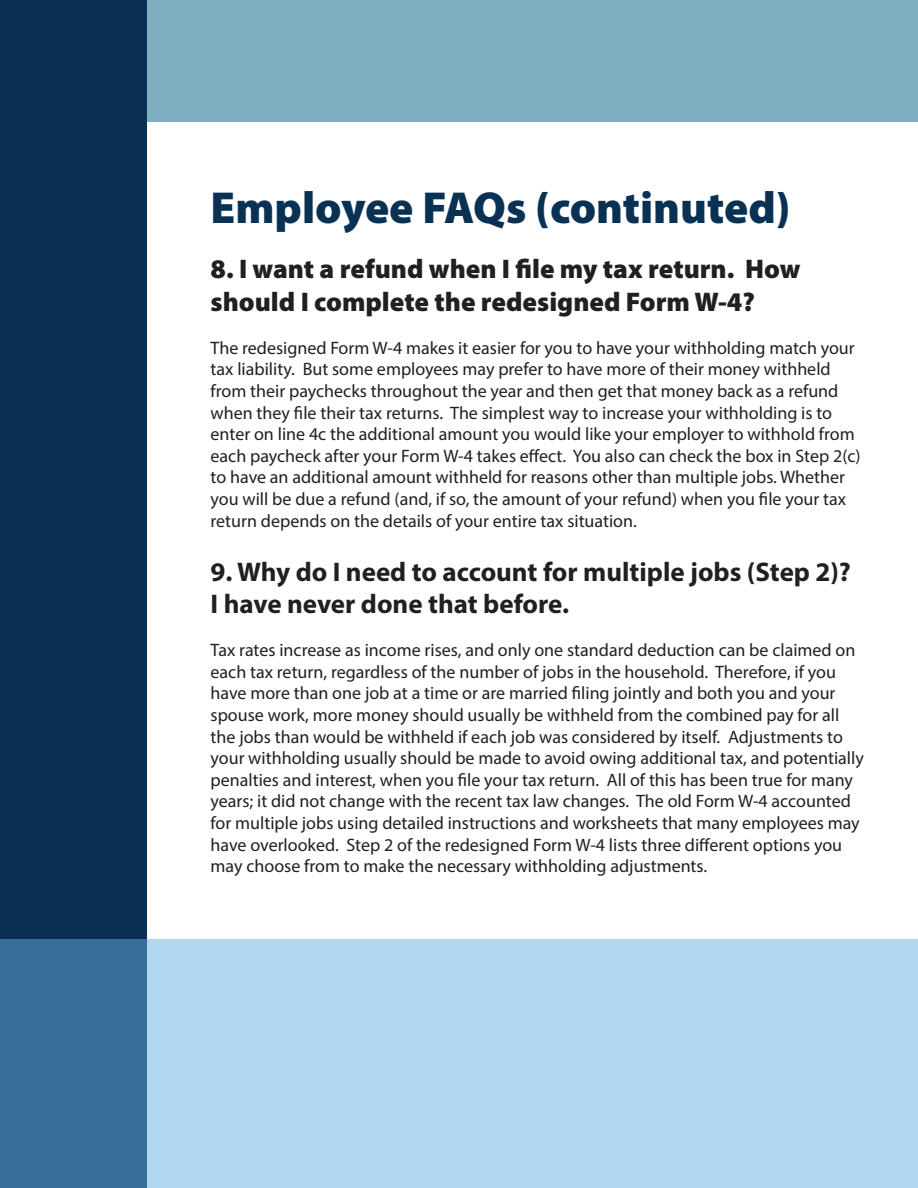
<style>
.page{position:relative;width:918px;height:1188px;background:#fff}
.page>*{position:absolute;margin:0;border:0;box-sizing:border-box;transform-origin:0 0}
.t1{font:900 45px "Myriad Pro";color:#093153}
.t2{font:900 27px/32.4px "Myriad Pro";color:#231f20}
.t3{font:700 27px/32.4px "Myriad Pro";color:#231f20}
.t4{font:18px/21.6px "Myriad Pro";color:#231f20}
</style>
<div class="page">
<div style="left:0;top:0;width:918px;height:122px;background:#80aec1"></div>
<div style="left:0;top:0;width:147px;height:1188px;background:#093153"></div>
<svg style="left:0;top:940px;width:918px;height:248px;background:#9dc6e1"></svg>
<p class="t1" style="left:211px;top:178px;width:582px">Employee FAQs (continuted)</p>
<p class="t2" style="left:211px;top:252px;width:591px">8. I want a refund when I file my tax return. How should I complete the redesigned Form W-4?</p>
<p class="t4" style="left:211px;top:337px;width:652px">The redesigned Form W-4 makes it easier for you to have your withholding match your tax liability. But some employees may prefer to have more of their money withheld from their paychecks throughout the year and then get that money back as a refund when they file their tax returns. The simplest way to increase your withholding is to enter on line 4c the additional amount you would like your employer to withhold from each paycheck after your Form W-4 takes effect. You also can check the box in Step 2(c) to have an additional amount withheld for reasons other than multiple jobs. Whether you will be due a refund (and, if so, the amount of your refund) when you file your tax return depends on the details of your entire tax situation.</p>
<p class="t3" style="left:211px;top:554px;width:642px">9. Why do I need to account for multiple jobs (Step 2)?<br>I have never done that before.</p>
<p class="t4" style="left:211px;top:639px;width:655px">Tax rates increase as income rises, and only one standard deduction can be claimed on each tax return, regardless of the number of jobs in the household. Therefore, if you have more than one job at a time or are married filing jointly and both you and your spouse work, more money should usually be withheld from the combined pay for all the jobs than would be withheld if each job was considered by itself. Adjustments to your withholding usually should be made to avoid owing additional tax, and potentially penalties and interest, when you file your tax return. All of this has been true for many years; it did not change with the recent tax law changes. The old Form W-4 accounted for multiple jobs using detailed instructions and worksheets that many employees may have overlooked. Step 2 of the redesigned Form W-4 lists three different options you may choose from to make the necessary withholding adjustments.</p>
</div>
